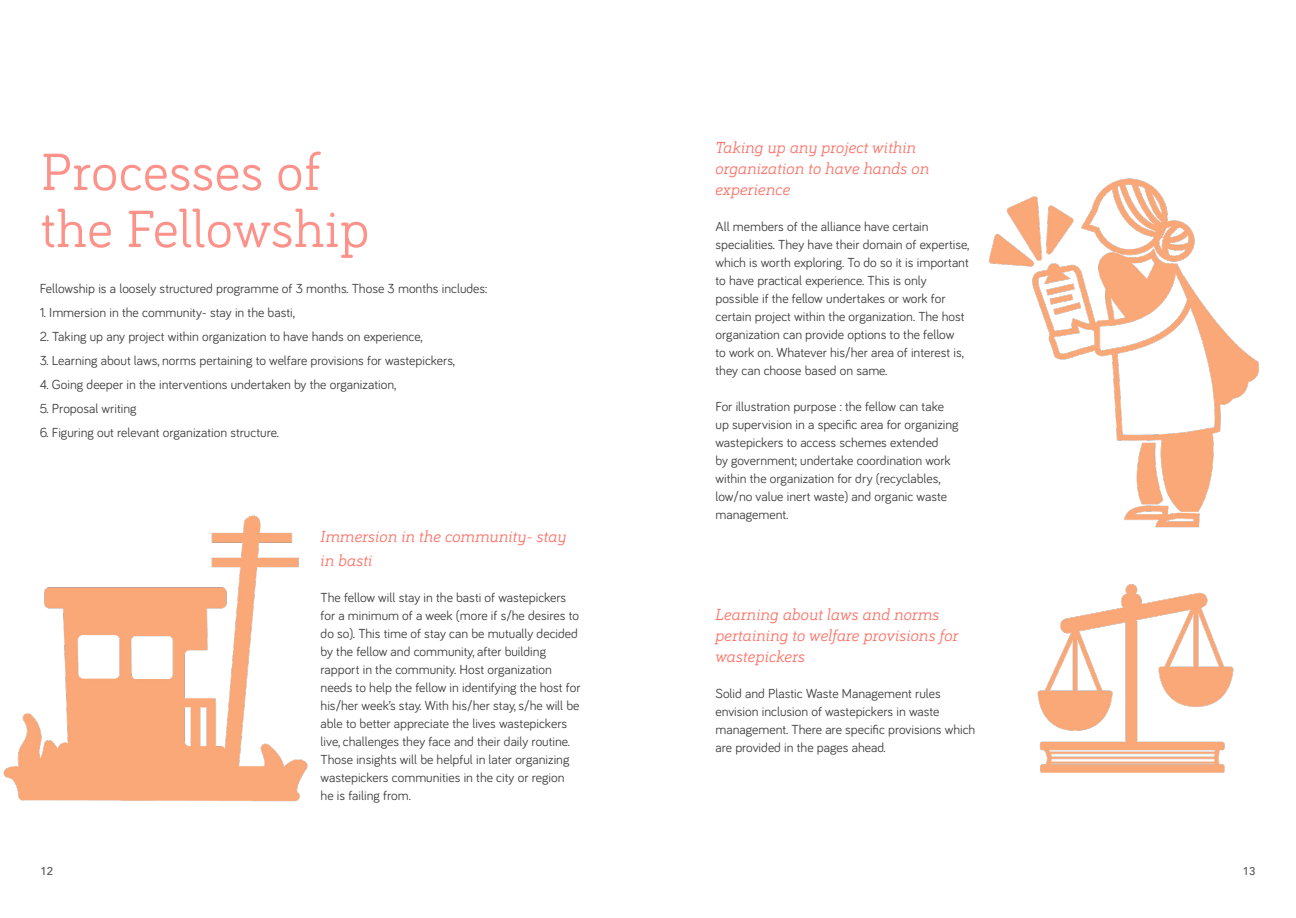
<style>
.page{position:relative;width:1296px;height:918px;background:#fff}
.page>*{position:absolute;margin:0;border:0;box-sizing:border-box;transform-origin:0 0}
.t1{font:54px/57px "Bariol Serif";color:#fd928a}
.t2{font:italic 16.5px/21px "Bariol Serif";color:#fd7369}
.t3{font:13.5px/18px "Bariol";color:#424242}
.t4{font:500 11.25px "Avenir";color:#53544f}
</style>
<div class="page">
<img style="left:3px;top:515px;width:305px;height:287px">
<img style="left:989px;top:178px;width:270px;height:350px">
<img style="left:1037px;top:584px;width:197px;height:189px">
<h1 class="t1" style="left:40px;top:140px;width:331px">Processes of the Fellowship</h1>
<p class="t3" style="left:40px;top:278px;width:449px">Fellowship is a loosely structured programme of 3 months. Those 3 months includes:</p>
<p class="t3" style="left:40px;top:302px;width:257px">1. Immersion in the community- stay in the basti,</p>
<p class="t3" style="left:40px;top:326px;width:385px">2. Taking up any project within organization to have hands on experience,</p>
<p class="t3" style="left:40px;top:350px;width:417px">3. Learning about laws, norms pertaining to welfare provisions for wastepickers,</p>
<p class="t3" style="left:40px;top:374px;width:358px">4. Going deeper in the interventions undertaken by the organization,</p>
<p class="t3" style="left:40px;top:398px;width:98px">5. Proposal writing</p>
<p class="t3" style="left:40px;top:422px;width:241px">6. Figuring out relevant organization structure.</p>
<p class="t2" style="left:321px;top:524px;width:248px;line-height:24px">Immersion in the community- stay in basti</p>
<p class="t3" style="left:321px;top:588px;width:261px">The fellow will stay in the basti of wastepickers for a minimum of a week (more if s/he desires to do so). This time of stay can be mutually decided by the fellow and community, after building rapport in the community. Host organization needs to help the fellow in identifying the host for his/her week’s stay. With his/her stay, s/he will be able to better appreciate the lives wastepickers live, challenges they face and their daily routine.<br>Those insights will be helpful in later organizing wastepickers communities in the city or region he is failing from.</p>
<p class="t2" style="left:716px;top:136px;width:216px">Taking up any project within organization to have hands on experience</p>
<p class="t3" style="left:716px;top:217px;width:255px">All members of the alliance have certain specialities. They have their domain of expertise, which is worth exploring. To do so it is important to have practical experience. This is only possible if the fellow undertakes or work for certain project within the organization. The host organization can provide options to the fellow<br>to work on. Whatever his/her area of interest is, they can choose based on same.</p>
<p class="t3" style="left:716px;top:397px;width:245px">For illustration purpose : the fellow can take up supervision in a specific area for organizing wastepickers to access schemes extended<br>by government; undertake coordination work within the organization for dry (recyclables, low/no value inert waste) and organic waste management.</p>
<p class="t2" style="left:716px;top:603px;width:245px">Learning about laws and norms pertaining to welfare provisions for wastepickers</p>
<p class="t3" style="left:716px;top:684px;width:261px">Solid and Plastic Waste Management rules envision inclusion of wastepickers in waste management. There are specific provisions which are provided in the pages ahead.</p>
<p class="t4" style="left:40px;top:862px;width:14px">12</p>
<p class="t4" style="left:1243px;top:862px;width:14px">13</p>
</div>
